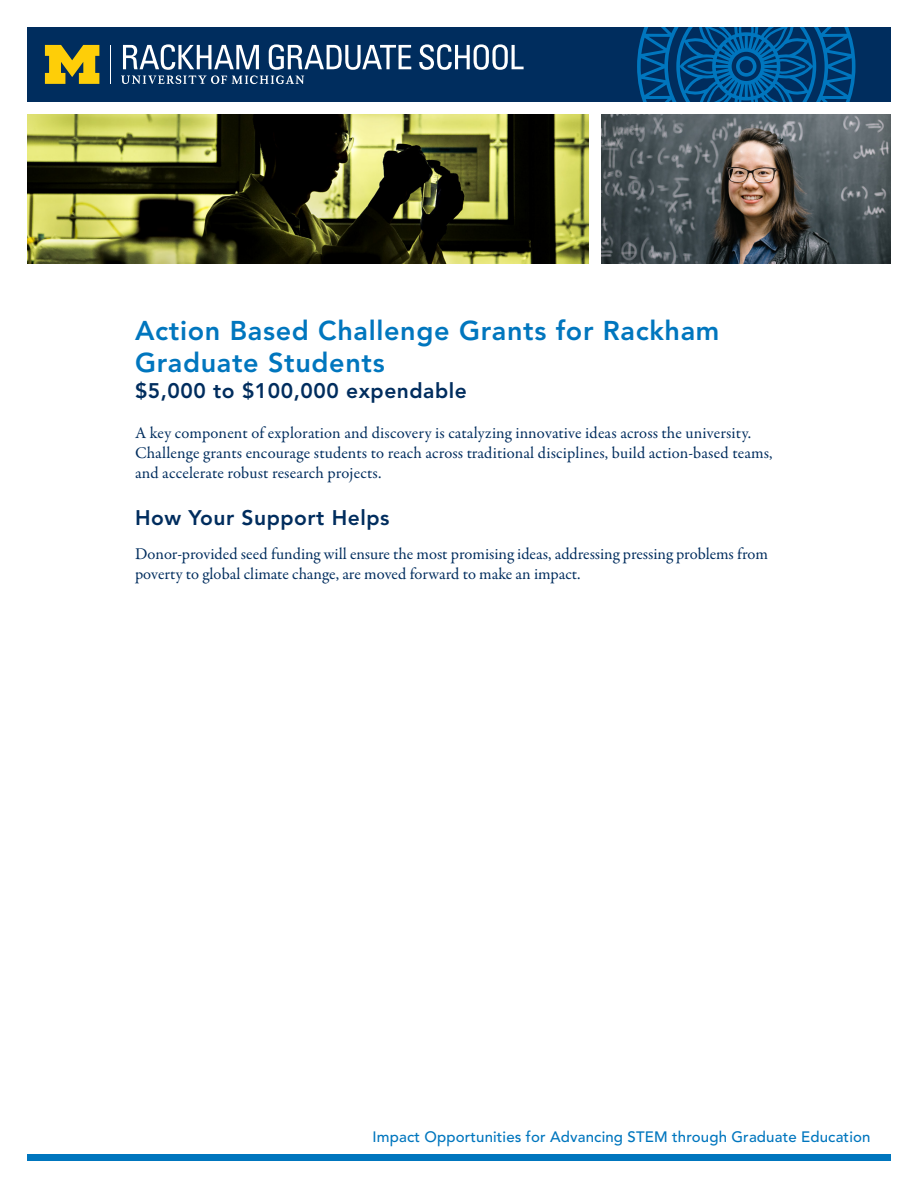
<style>
.page{position:relative;width:918px;height:1188px;background:#fff}
.page>*{position:absolute;margin:0;border:0;box-sizing:border-box;transform-origin:0 0}
.t1{font:800 27px/32.4px "Avenir LT Std";letter-spacing:.025em;color:#0076be}
.t2{font:800 21px "Avenir LT Std";letter-spacing:.025em;color:#002d5e}
.t3{font:16.5px/19.8px "Garamond Premr Pro";letter-spacing:.005em;color:#002d5e}
.t4{font:500 15px "Avenir LT Std";letter-spacing:.01em;color:#0076be}
</style>
<div class="page">
<div style="left:27px;top:1155px;width:864px;height:6px;background:#0076be"></div>
<div style="left:27px;top:27px;width:864px;height:75px;background:#002d5e"></div>
<svg style="left:419px;top:44px;width:105px;height:26px"></svg>
<hr style="left:110px;top:45px;width:1px;height:39px;background:#fff">
<svg style="left:45px;top:45px;width:54px;height:39px"></svg>
<svg style="left:121px;top:44px;width:290px;height:40px"></svg>
<svg style="left:637px;top:27px;width:218px;height:75px"></svg>
<img style="left:27px;top:114px;width:562px;height:150px">
<img style="left:602px;top:114px;width:289px;height:150px">
<p class="t1" style="left:135px;top:315px;width:586px">Action Based Challenge Grants for Rackham<br>Graduate Students</p>
<p class="t2" style="left:135px;top:378px;width:333px">$5,000 to $100,000 expendable</p>
<p class="t3" style="left:135px;top:423px;width:639px">A key component of exploration and discovery is catalyzing innovative ideas across the university.<br>Challenge grants encourage students to reach across traditional disciplines, build action-based teams, and accelerate robust research projects.</p>
<p class="t2" style="left:135px;top:505px;width:256px">How Your Support Helps</p>
<p class="t3" style="left:135px;top:544px;width:635px">Donor-provided seed funding will ensure the most promising ideas, addressing pressing problems from poverty to global climate change, are moved forward to make an impact.</p>
<p class="t4" style="left:373px;top:1128px;width:499px">Impact Opportunities for Advancing STEM through Graduate Education</p>
</div>
